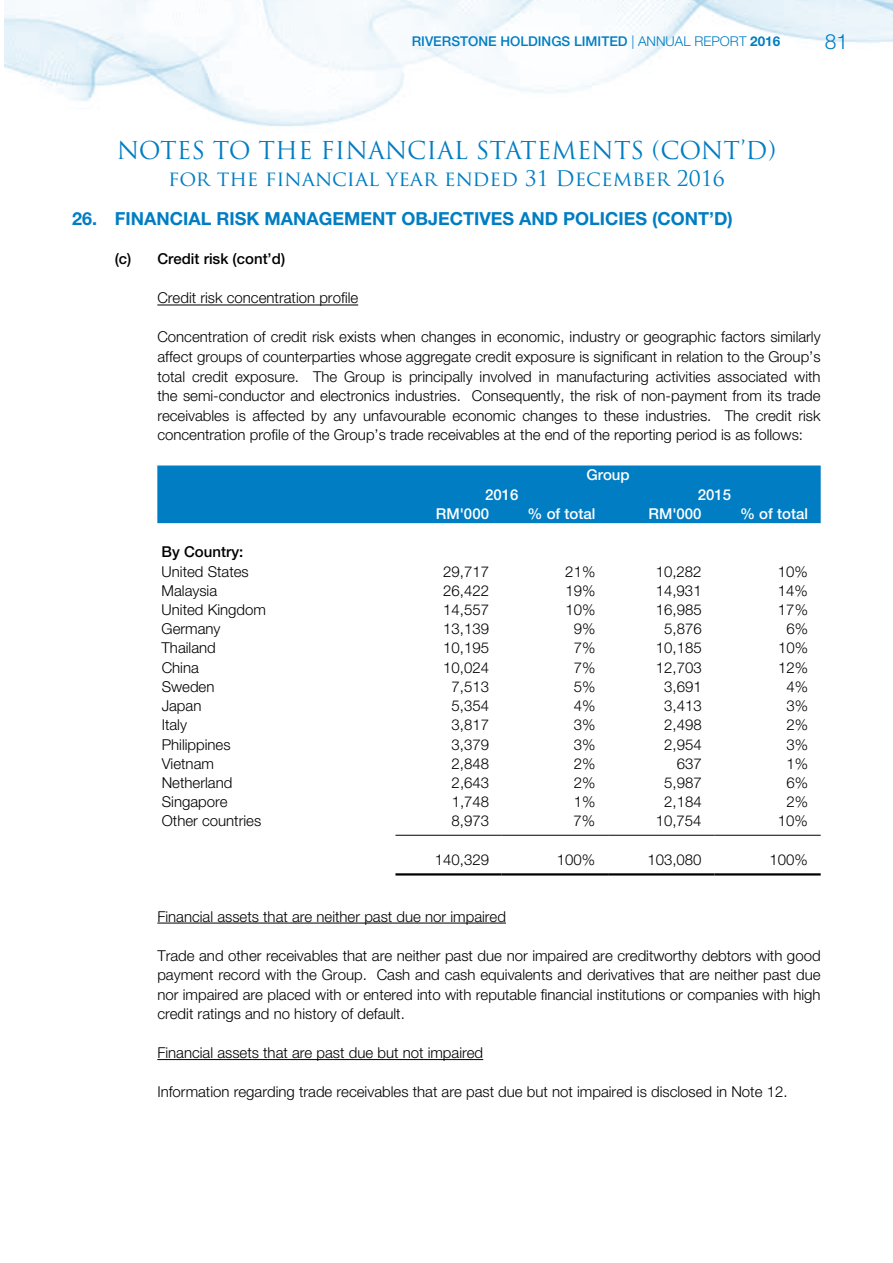
<style>
.page{position:relative;width:893px;height:1263px;background:#fff}
.page>*{position:absolute;margin:0;border:0;box-sizing:border-box;transform-origin:0 0}
.t1{font:24px "Trajan Pro";color:#007dc3}
.t2{font:21px "Trajan Pro";color:#007dc3}
.t3{font:300 21px "Helvetica Neue LT Std";color:#007dc3}
.t4{font:700 18px "Helvetica Neue LT Std";color:#007dc3}
.t5{font:300 15px/19.5px "Helvetica Neue LT Std";color:#000;text-align:justify}
.t6{font:500 15px "Helvetica Neue LT Std";color:#fff}
.t7{font:500 15px "Helvetica Neue LT Std";color:#000}
.t8{font:500 13.5px "Helvetica Neue LT Std";color:#007dc3}
.s1{font-weight:300}
.s2{font-weight:700}
.s3{font-weight:500}
</style>
<div class="page">
<img style="left:4px;top:0;width:889px;height:126px">
<hr style="left:157px;top:305px;width:201px;height:1px;background:#000">
<hr style="left:157px;top:923px;width:349px;height:1px;background:#000">
<hr style="left:157px;top:1059px;width:326px;height:1px;background:#000">
<div style="left:157px;top:465px;width:664px;height:58px;background:#007dc3"></div>
<hr style="left:395px;top:835px;width:107px;height:1px;background:#000">
<hr style="left:502px;top:835px;width:106px;height:1px;background:#000">
<hr style="left:608px;top:835px;width:106px;height:1px;background:#000">
<hr style="left:714px;top:835px;width:107px;height:1px;background:#000">
<hr style="left:395px;top:873px;width:107px;height:2px;background:#000">
<hr style="left:502px;top:873px;width:106px;height:2px;background:#000">
<hr style="left:608px;top:873px;width:106px;height:2px;background:#000">
<hr style="left:714px;top:873px;width:107px;height:2px;background:#000">
<p class="t8" style="left:412px;top:33px;width:370px">Riverstone Holdings Limited <span class="s1">| ANNUAL REPORT</span> <span class="s2">2016</span></p>
<p class="t3" style="left:825px;top:29px;width:25px">81</p>
<h1 class="t1" style="left:117px;top:135px;width:661px">Notes to the Financial Statements (cont’d)</h1>
<h2 class="t2" style="left:168px;top:165px;width:558px">for the financial year ended 31 December 2016</h2>
<p class="t4" style="left:72px;top:208px;width:38px">26. FINANCIAL</p>
<p class="t4" style="left:216px;top:208px;width:12px">RISK</p>
<p class="t4" style="left:264px;top:208px;width:15px">MANAGEMENT</p>
<p class="t4" style="left:401px;top:208px;width:48px">OBJECTI</p>
<p class="t4" style="left:479px;top:208px;width:54px">VES AND</p>
<p class="t4" style="left:563px;top:208px;width:12px">POLICIES</p>
<p class="t4" style="left:652px;top:208px;width:20px">(CONT</p>
<p class="t4" style="left:709px;top:208px;width:25px">’D)</p>
<p class="t7" style="left:115px;top:250px;width:172px">(c) Credit risk (cont’d)</p>
<p class="t5" style="left:157px;top:288px;width:202px">Credit risk concentration profile</p>
<p class="t5" style="left:157px;top:327px;width:665px">Concentration of credit risk exists when changes in economic, industry or geographic factors similarly affect groups of counterparties whose aggregate credit exposure is significant in relation to the Group’s total credit exposure. The Group is principally involved in manufacturing activities associated with the semi-conductor and electronics industries. Consequently, the risk of non-payment from its trade receivables is affected by any unfavourable economic changes to these industries. The credit risk concentration profile of the Group’s trade receivables at the end of the reporting period is as follows:</p>
<p class="t6" style="left:586px;top:466px;width:45px">Group</p>
<p class="t6" style="left:485px;top:485px;width:35px">2016</p>
<p class="t6" style="left:698px;top:485px;width:35px">2015</p>
<p class="t6" style="left:436px;top:505px;width:55px">RM'000</p>
<p class="t6" style="left:527px;top:505px;width:69px">% of total</p>
<p class="t6" style="left:648px;top:505px;width:55px">RM'000</p>
<p class="t6" style="left:740px;top:505px;width:69px">% of total</p>
<p class="t5" style="left:162px;top:542px;width:89px"><span class="s3">By Country:<br></span>United States</p>
<p class="t5" style="left:443px;top:561px;width:47px">29,717</p>
<p class="t5" style="left:565px;top:561px;width:32px">21%</p>
<p class="t5" style="left:656px;top:561px;width:47px">10,282</p>
<p class="t5" style="left:778px;top:561px;width:32px">10%</p>
<p class="t5" style="left:162px;top:580px;width:57px">Malaysia</p>
<p class="t5" style="left:443px;top:580px;width:47px">26,422</p>
<p class="t5" style="left:565px;top:580px;width:32px">19%</p>
<p class="t5" style="left:656px;top:580px;width:47px">14,931</p>
<p class="t5" style="left:778px;top:580px;width:32px">14%</p>
<p class="t5" style="left:162px;top:600px;width:106px">United Kingdom</p>
<p class="t5" style="left:443px;top:600px;width:47px">14,557</p>
<p class="t5" style="left:565px;top:600px;width:32px">10%</p>
<p class="t5" style="left:656px;top:600px;width:47px">16,985</p>
<p class="t5" style="left:778px;top:600px;width:32px">17%</p>
<p class="t5" style="left:162px;top:619px;width:60px">Germany</p>
<p class="t5" style="left:443px;top:619px;width:47px">13,139</p>
<p class="t5" style="left:574px;top:619px;width:23px">9%</p>
<p class="t5" style="left:664px;top:619px;width:39px">5,876</p>
<p class="t5" style="left:786px;top:619px;width:23px">6%</p>
<p class="t5" style="left:162px;top:638px;width:56px">Thailand</p>
<p class="t5" style="left:443px;top:638px;width:47px">10,195</p>
<p class="t5" style="left:574px;top:638px;width:23px">7%</p>
<p class="t5" style="left:656px;top:638px;width:47px">10,185</p>
<p class="t5" style="left:778px;top:638px;width:32px">10%</p>
<p class="t5" style="left:162px;top:657px;width:39px">China</p>
<p class="t5" style="left:443px;top:657px;width:47px">10,024</p>
<p class="t5" style="left:574px;top:657px;width:23px">7%</p>
<p class="t5" style="left:656px;top:657px;width:47px">12,703</p>
<p class="t5" style="left:778px;top:657px;width:32px">12%</p>
<p class="t5" style="left:162px;top:676px;width:54px">Sweden</p>
<p class="t5" style="left:452px;top:676px;width:39px">7,513</p>
<p class="t5" style="left:574px;top:676px;width:23px">5%</p>
<p class="t5" style="left:664px;top:676px;width:39px">3,691</p>
<p class="t5" style="left:786px;top:676px;width:23px">4%</p>
<p class="t5" style="left:162px;top:696px;width:41px">Japan</p>
<p class="t5" style="left:452px;top:696px;width:39px">5,354</p>
<p class="t5" style="left:574px;top:696px;width:23px">4%</p>
<p class="t5" style="left:664px;top:696px;width:39px">3,413</p>
<p class="t5" style="left:786px;top:696px;width:23px">3%</p>
<p class="t5" style="left:162px;top:715px;width:27px">Italy</p>
<p class="t5" style="left:452px;top:715px;width:39px">3,817</p>
<p class="t5" style="left:574px;top:715px;width:23px">3%</p>
<p class="t5" style="left:664px;top:715px;width:39px">2,498</p>
<p class="t5" style="left:786px;top:715px;width:23px">2%</p>
<p class="t5" style="left:162px;top:734px;width:70px">Philippines</p>
<p class="t5" style="left:452px;top:734px;width:39px">3,379</p>
<p class="t5" style="left:574px;top:734px;width:23px">3%</p>
<p class="t5" style="left:664px;top:734px;width:39px">2,954</p>
<p class="t5" style="left:786px;top:734px;width:23px">3%</p>
<p class="t5" style="left:162px;top:753px;width:54px">Vietnam</p>
<p class="t5" style="left:452px;top:753px;width:39px">2,848</p>
<p class="t5" style="left:574px;top:753px;width:23px">2%</p>
<p class="t5" style="left:677px;top:753px;width:27px">637</p>
<p class="t5" style="left:786px;top:753px;width:23px">1%</p>
<p class="t5" style="left:162px;top:772px;width:72px">Netherland</p>
<p class="t5" style="left:452px;top:772px;width:39px">2,643</p>
<p class="t5" style="left:574px;top:772px;width:23px">2%</p>
<p class="t5" style="left:664px;top:772px;width:39px">5,987</p>
<p class="t5" style="left:786px;top:772px;width:23px">6%</p>
<p class="t5" style="left:162px;top:792px;width:67px">Singapore</p>
<p class="t5" style="left:452px;top:792px;width:39px">1,748</p>
<p class="t5" style="left:574px;top:792px;width:23px">1%</p>
<p class="t5" style="left:664px;top:792px;width:39px">2,184</p>
<p class="t5" style="left:786px;top:792px;width:23px">2%</p>
<p class="t5" style="left:162px;top:811px;width:101px">Other countries</p>
<p class="t5" style="left:451px;top:811px;width:39px">8,973</p>
<p class="t5" style="left:574px;top:811px;width:23px">7%</p>
<p class="t5" style="left:656px;top:811px;width:47px">10,754</p>
<p class="t5" style="left:778px;top:811px;width:32px">10%</p>
<p class="t5" style="left:435px;top:849px;width:56px">140,329</p>
<p class="t5" style="left:557px;top:849px;width:40px">100%</p>
<p class="t5" style="left:647px;top:849px;width:56px">103,080</p>
<p class="t5" style="left:770px;top:849px;width:40px">100%</p>
<p class="t5" style="left:157px;top:906px;width:350px">Financial assets that are neither past due nor impaired</p>
<p class="t5" style="left:157px;top:945px;width:665px">Trade and other receivables that are neither past due nor impaired are creditworthy debtors with good payment record with the Group. Cash and cash equivalents and derivatives that are neither past due nor impaired are placed with or entered into with reputable financial institutions or companies with high credit ratings and no history of default.</p>
<p class="t5" style="left:157px;top:1043px;width:327px">Financial assets that are past due but not impaired</p>
<p class="t5" style="left:157px;top:1082px;width:632px">Information regarding trade receivables that are past due but not impaired is disclosed in Note 12.</p>
</div>
